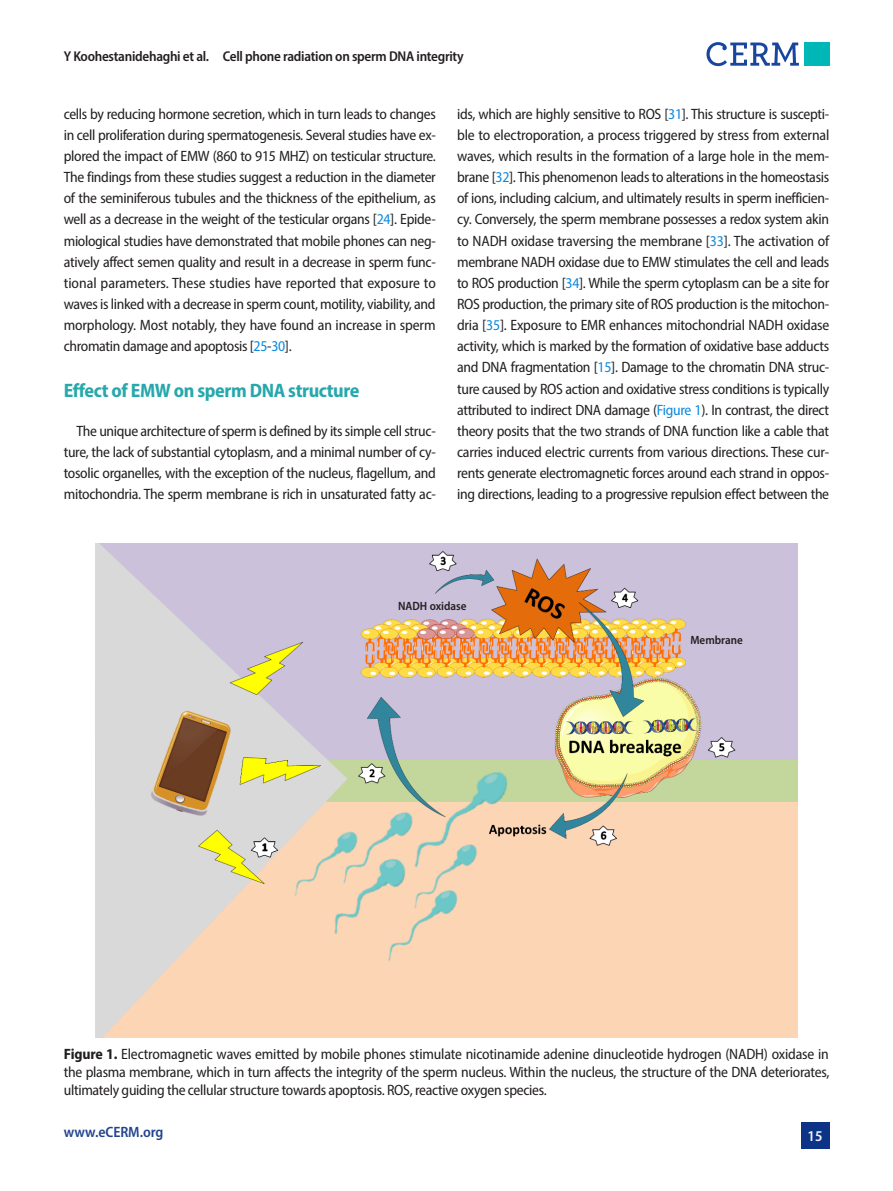
<style>
.page{position:relative;width:893px;height:1191px;background:#fff}
.page>*{position:absolute;margin:0;border:0;box-sizing:border-box;transform-origin:0 0}
.body-title{font:700 semi-condensed 19.5px "Myriad Pro";letter-spacing:-.02em;color:#26a8ac}
.body{font:semi-condensed 15px/21.1px "Myriad Pro";letter-spacing:-.02em;color:#231f20;text-align:justify}
.fig-caption{font:semi-condensed 15px/18px "Myriad Pro";letter-spacing:-.02em;color:#231f20;text-align:justify}
.t1{font:600 semi-condensed 15px "Myriad Pro";letter-spacing:-.005em;color:#21448d}
.t2{font:600 semi-condensed 15px "Myriad Pro";color:#edf3f9}
.t3{font:600 semi-condensed 14.25px "Myriad Pro";letter-spacing:-.02em;color:#231f20}
.Picture_print{font:600 semi-condensed 12px "Myriad Pro";color:#231f20}
.s1{color:#0b88de}
.s2{font-weight:700}
</style>
<div class="page">
<img style="left:96px;top:543px;width:701px;height:494px">
<div style="left:690px;top:634px;width:69px;height:15px;background:#ccc1da"></div>
<div style="left:388px;top:600px;width:88px;height:14px;background:#ccc1da"></div>
<div style="left:801px;top:1122px;width:28px;height:27px;background:#0d3387"></div>
<div style="left:804px;top:42px;width:26px;height:24px;background:#00b7b8"></div>
<svg style="left:706px;top:42px;width:93px;height:24px"></svg>
<p class="t3" style="left:64px;top:47px;width:401px">Y Koohestanidehaghi et al. Cell phone radiation on sperm DNA integrity</p>
<p class="body" style="left:64px;top:103px;width:374px">cells by reducing hormone secretion, which in turn leads to changes in cell proliferation during spermatogenesis. Several studies have ex&shy;plored the impact of EMW (860 to 915 MHZ) on testicular structure.<br>The findings from these studies suggest a reduction in the diameter of the seminiferous tubules and the thickness of the epithelium, as well as a decrease in the weight of the testicular organs [<span class="s1">24</span>]. Epide&shy;miological studies have demonstrated that mobile phones can neg&shy;atively affect semen quality and result in a decrease in sperm func&shy;tional parameters. These studies have reported that exposure to waves is linked with a decrease in sperm count, motility, viability, and morphology. Most notably, they have found an increase in sperm chromatin damage and apoptosis [<span class="s1">25</span>-<span class="s1">30</span>].</p>
<p class="body-title" style="left:64px;top:378px;width:297px">Effect of EMW on sperm DNA structure</p>
<p class="body" style="left:64px;top:420px;width:374px;text-indent:13px">The unique architecture of sperm is defined by its simple cell struc&shy;ture, the lack of substantial cytoplasm, and a minimal number of cy&shy;tosolic organelles, with the exception of the nucleus, flagellum, and mitochondria. The sperm membrane is rich in unsaturated fatty ac-</p>
<p class="body" style="left:457px;top:103px;width:374px">ids, which are highly sensitive to ROS [<span class="s1">31</span>]. This structure is suscepti&shy;ble to electroporation, a process triggered by stress from external waves, which results in the formation of a large hole in the mem&shy;brane [<span class="s1">32</span>]. This phenomenon leads to alterations in the homeostasis of ions, including calcium, and ultimately results in sperm inefficien&shy;cy. Conversely, the sperm membrane possesses a redox system akin to NADH oxidase traversing the membrane [<span class="s1">33</span>]. The activation of membrane NADH oxidase due to EMW stimulates the cell and leads to ROS production [<span class="s1">34</span>]. While the sperm cytoplasm can be a site for ROS production, the primary site of ROS production is the mitochon&shy;dria [<span class="s1">35</span>]. Exposure to EMR enhances mitochondrial NADH oxidase activity, which is marked by the formation of oxidative base adducts and DNA fragmentation [<span class="s1">15</span>]. Damage to the chromatin DNA struc&shy;ture caused by ROS action and oxidative stress conditions is typically attributed to indirect DNA damage (<span class="s1">Figure 1</span>). In contrast, the direct theory posits that the two strands of DNA function like a cable that carries induced electric currents from various directions. These cur&shy;rents generate electromagnetic forces around each strand in oppos&shy;ing directions, leading to a progressive repulsion effect between the</p>
<p class="Picture_print" style="left:398px;top:598px;width:70px">NADH oxidase</p>
<p class="Picture_print" style="left:690px;top:632px;width:54px">Membrane</p>
<p class="fig-caption" style="left:64px;top:1044px;width:767px"><span class="s2">Figure 1.</span> Electromagnetic waves emitted by mobile phones stimulate nicotinamide adenine dinucleotide hydrogen (NADH) oxidase in the plasma membrane, which in turn affects the integrity of the sperm nucleus. Within the nucleus, the structure of the DNA deteriorates, ultimately guiding the cellular structure towards apoptosis. ROS, reactive oxygen species.</p>
<p class="t1" style="left:64px;top:1122px;width:101px">www.eCERM.org</p>
<p class="t2" style="left:807px;top:1126px;width:16px">15</p>
</div>
